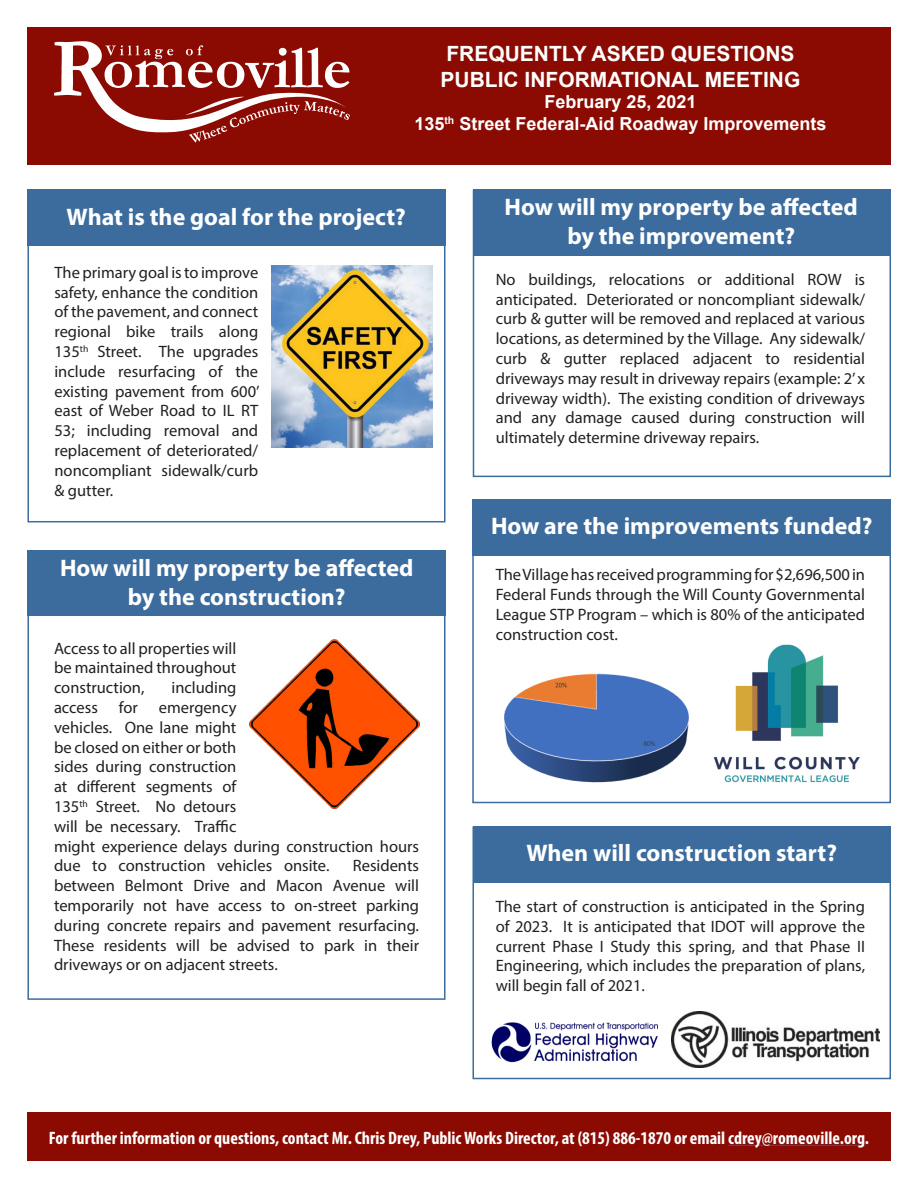
<style>
.page{position:relative;width:918px;height:1188px;background:#fff}
.page>*{position:absolute;margin:0;border:0;box-sizing:border-box;transform-origin:0 0}
.t1{font:700 24px/28.8px "Myriad Pro";color:#fff;text-align:center}
.t2{font:700 21px "Arial";color:#fff}
.t3{font:700 condensed 18px "Myriad Pro";color:#fff}
.t4{font:700 18px "Arial";color:#fff}
.t5{font:16.5px/19.8px "Myriad Pro";color:#231f20;text-align:justify}
</style>
<div class="page">
<div style="left:27px;top:27px;width:864px;height:137px;background:#8b0a02"></div>
<img style="left:272px;top:265px;width:161px;height:183px">
<div style="left:27px;top:190px;width:419px;height:56px;background:#3c6c9d"></div>
<div style="left:27px;top:190px;width:419px;height:332px;border:2px solid #3c6c9d"></div>
<div style="left:474px;top:189px;width:417px;height:67px;background:#3c6c9d"></div>
<div style="left:473px;top:190px;width:418px;height:287px;border:2px solid #3c6c9d"></div>
<img style="left:250px;top:639px;width:169px;height:169px">
<div style="left:27px;top:551px;width:419px;height:65px;background:#3c6c9d"></div>
<div style="left:27px;top:551px;width:419px;height:449px;border:2px solid #3c6c9d"></div>
<div style="left:472px;top:499px;width:419px;height:56px;background:#3c6c9d"></div>
<div style="left:472px;top:499px;width:419px;height:304px;border:2px solid #3c6c9d"></div>
<img style="left:713px;top:644px;width:147px;height:139px">
<img style="left:504px;top:673px;width:185px;height:110px">
<div style="left:474px;top:827px;width:417px;height:56px;background:#3c6c9d"></div>
<div style="left:472px;top:827px;width:419px;height:252px;border:2px solid #3c6c9d"></div>
<img style="left:491px;top:1022px;width:166px;height:41px">
<img style="left:672px;top:1012px;width:208px;height:56px">
<div style="left:27px;top:1112px;width:864px;height:49px;background:#8b0a02"></div>
<svg style="left:54px;top:41px;width:296px;height:101px"></svg>
<hr style="left:728px;top:1145px;width:137px;height:1px;background:#0563c1">
<p class="t2" style="left:446px;top:39px;width:350px">FREQUENTLY ASKED QUESTIONS</p>
<p class="t2" style="left:441px;top:65px;width:361px">PUBLIC INFORMATIONAL MEETING</p>
<p class="t4" style="left:544px;top:89px;width:154px">February 25, 2021</p>
<p class="t4" style="left:414px;top:111px;width:414px">135<sup>th</sup> Street Federal-Aid Roadway Improvements</p>
<p class="t1" style="left:67px;top:201px;width:341px">What is the goal for the project?</p>
<p class="t5" style="left:54px;top:262px;width:207px">The primary goal is to improve safety, enhance the condition of the pavement, and connect regional bike trails along 135<sup>th</sup> Street. The upgrades include resurfacing of the existing pavement from 600’ east of Weber Road to IL RT 53; including removal and replacement of deteriorated/ noncompliant sidewalk/curb &amp; gutter.</p>
<p class="t1" style="left:505px;top:192px;width:355px">How will my property be affected by the improvement?</p>
<p class="t5" style="left:496px;top:269px;width:371px">No buildings, relocations or additional ROW is anticipated. Deteriorated or noncompliant sidewalk/ curb &amp; gutter will be removed and replaced at various locations, as determined by the Village. Any sidewalk/ curb &amp; gutter replaced adjacent to residential driveways may result in driveway repairs (example: 2’ x driveway width). The existing condition of driveways and any damage caused during construction will ultimately determine driveway repairs.</p>
<p class="t1" style="left:491px;top:511px;width:383px">How are the improvements funded?</p>
<p class="t1" style="left:60px;top:553px;width:355px">How will my property be affected by the construction?</p>
<p class="t5" style="left:496px;top:565px;width:371px">The Village has received programming for $2,696,500 in Federal Funds through the Will County Governmental League STP Program – which is 80% of the anticipated construction cost.</p>
<p class="t5" style="left:54px;top:638px;width:184px">Access to all properties will be maintained throughout construction,</p>
<p class="t5" style="left:172px;top:678px;width:66px">including</p>
<p class="t5" style="left:54px;top:697px;width:45px">access</p>
<p class="t5" style="left:119px;top:697px;width:21px">for</p>
<p class="t5" style="left:54px;top:697px;width:367px;text-align:left;text-indent:105px">emergency<br>vehicles. One lane might<br>be closed on either or both<br>sides during construction<br>at different segments of<br>135<sup>th</sup> Street. No detours<br>will be necessary. Traffic<br>might experience delays during construction hours due to construction vehicles onsite.</p>
<p class="t5" style="left:54px;top:856px;width:367px;text-indent:299px">Residents between Belmont Drive and Macon Avenue will temporarily not have access to on-street parking during concrete repairs and pavement resurfacing.<br>These residents will be advised to park in their driveways or on adjacent streets.</p>
<p class="t1" style="left:526px;top:838px;width:312px">When will construction start?</p>
<p class="t5" style="left:496px;top:896px;width:371px">The start of construction is anticipated in the Spring of 2023. It is anticipated that IDOT will approve the current Phase I Study this spring, and that Phase II Engineering, which includes the preparation of plans, will begin fall of 2021.</p>
<p class="t3" style="left:49px;top:1126px;width:822px">For further information or questions, contact Mr. Chris Drey, Public Works Director, at (815) 886-1870 or email cdrey@romeoville.org.</p>
</div>
